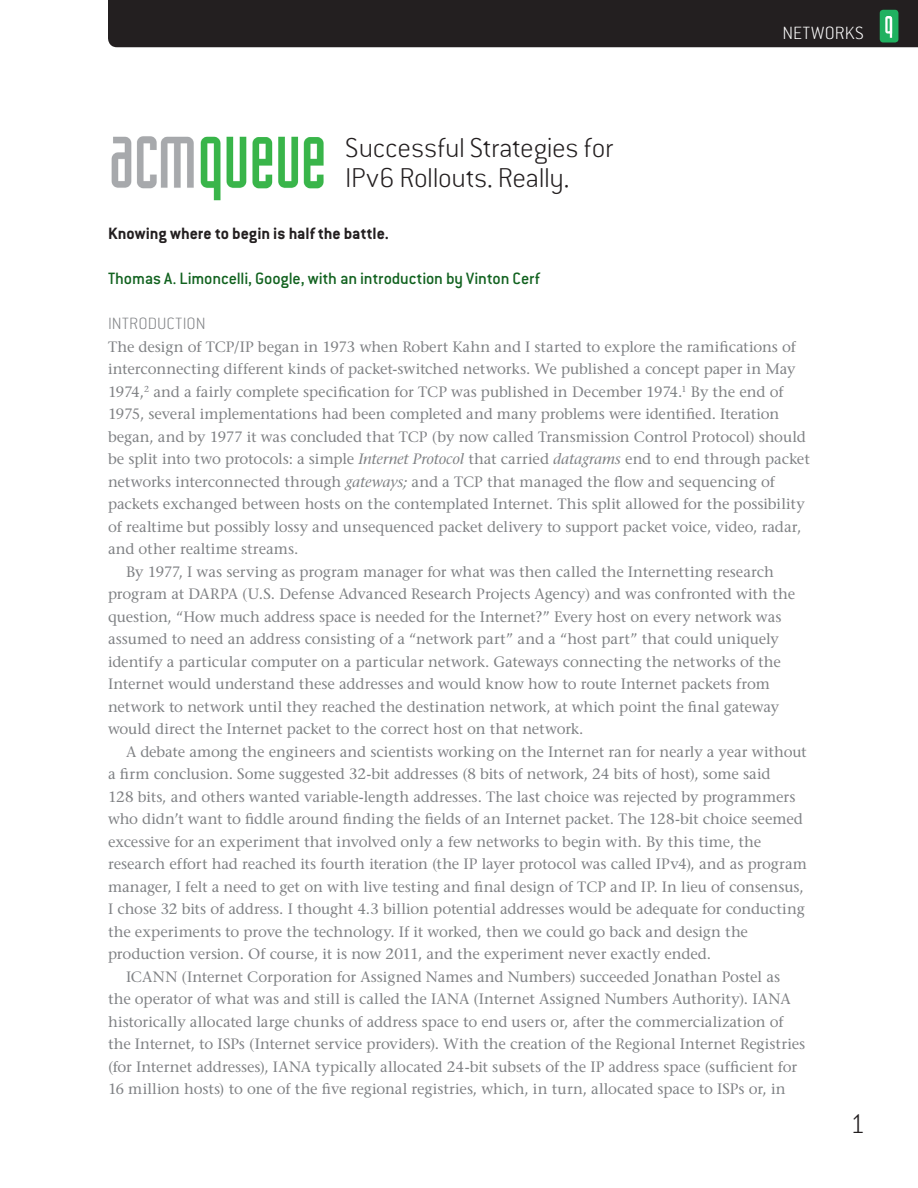
<style>
.page{position:relative;width:918px;height:1188px;background:#fff}
.page>*{position:absolute;margin:0;border:0;box-sizing:border-box;transform-origin:0 0}
.Q_headline{font:200 30px/30px "Conduit ITC Std";letter-spacing:-.01em;color:#231f20}
.t1{font:200 19.5px "Conduit ITC Std";letter-spacing:.015em;color:#fff}
.Q_byline{font:500 18px "Conduit ITC Std";letter-spacing:-.01em;color:#11621f}
.Q_deck{font:700 18px "Conduit ITC Std";color:#231f20}
.Q_1st_level_head{font:200 18px "Conduit ITC Std";color:#808285}
.Q_body_copy{font:15px/22.5px "Stone Serif";letter-spacing:-.005em;color:#808285}
.Q_body_copy_no_inden{font:15px/22.5px "Stone Serif";letter-spacing:-.005em;color:#808285}
.s1{font-style:italic}
</style>
<div class="page">
<div style="left:108px;top:0;width:810px;height:47px;background:#231f20"></div>
<img style="left:111px;top:136px;width:213px;height:65px">
<p class="t1" style="left:782px;top:22px;width:83px">NETWORKS</p>
<p class="Q_headline" style="left:345px;top:132px;width:269px">Successful Strategies for<br>IPv6 Rollouts. Really.</p>
<p class="Q_deck" style="left:108px;top:223px;width:282px">Knowing where to begin is half the battle.</p>
<p class="Q_byline" style="left:108px;top:268px;width:433px">Thomas A. Limoncelli, Google, with an introduction by Vinton Cerf</p>
<p class="Q_1st_level_head" style="left:108px;top:313px;width:99px">INTRODUCTION</p>
<p class="Q_body_copy_no_inden" style="left:108px;top:335px;width:703px">The design of TCP/IP began in 1973 when Robert Kahn and I started to explore the ramifications of interconnecting different kinds of packet-switched networks. We published a concept paper in May 1974,<sup>2</sup> and a fairly complete specification for TCP was published in December 1974.<sup>1</sup> By the end of 1975, several implementations had been completed and many problems were identified. Iteration began, and by 1977 it was concluded that TCP (by now called Transmission Control Protocol) should be split into two protocols: a simple <span class="s1">Internet Protocol</span> that carried <span class="s1">datagrams</span> end to end through packet networks interconnected through <span class="s1">gateways;</span> and a TCP that managed the flow and sequencing of packets exchanged between hosts on the contemplated Internet. This split allowed for the possibility of realtime but possibly lossy and unsequenced packet delivery to support packet voice, video, radar, and other realtime streams.</p>
<p class="Q_body_copy" style="left:108px;top:560px;width:689px;text-indent:18px">By 1977, I was serving as program manager for what was then called the Internetting research program at DARPA (U.S. Defense Advanced Research Projects Agency) and was confronted with the question, “How much address space is needed for the Internet?” Every host on every network was assumed to need an address consisting of a “network part” and a “host part” that could uniquely identify a particular computer on a particular network. Gateways connecting the networks of the Internet would understand these addresses and would know how to route Internet packets from network to network until they reached the destination network, at which point the final gateway would direct the Internet packet to the correct host on that network.</p>
<p class="Q_body_copy" style="left:108px;top:740px;width:701px;text-indent:18px">A debate among the engineers and scientists working on the Internet ran for nearly a year without a firm conclusion. Some suggested 32-bit addresses (8 bits of network, 24 bits of host), some said<br>128 bits, and others wanted variable-length addresses. The last choice was rejected by programmers who didn’t want to fiddle around finding the fields of an Internet packet. The 128-bit choice seemed excessive for an experiment that involved only a few networks to begin with. By this time, the research effort had reached its fourth iteration (the IP layer protocol was called IPv4), and as program manager, I felt a need to get on with live testing and final design of TCP and IP. In lieu of consensus, I chose 32 bits of address. I thought 4.3 billion potential addresses would be adequate for conducting the experiments to prove the technology. If it worked, then we could go back and design the production version. Of course, it is now 2011, and the experiment never exactly ended.</p>
<p class="Q_body_copy" style="left:108px;top:965px;width:699px;text-indent:18px">ICANN (Internet Corporation for Assigned Names and Numbers) succeeded Jonathan Postel as the operator of what was and still is called the IANA (Internet Assigned Numbers Authority). IANA historically allocated large chunks of address space to end users or, after the commercialization of the Internet, to ISPs (Internet service providers). With the creation of the Regional Internet Registries (for Internet addresses), IANA typically allocated 24-bit subsets of the IP address space (sufficient for 16 million hosts) to one of the five regional registries, which, in turn, allocated space to ISPs or, in</p>
<p class="Q_headline" style="left:850px;top:1108px;width:17px">1</p>
</div>
